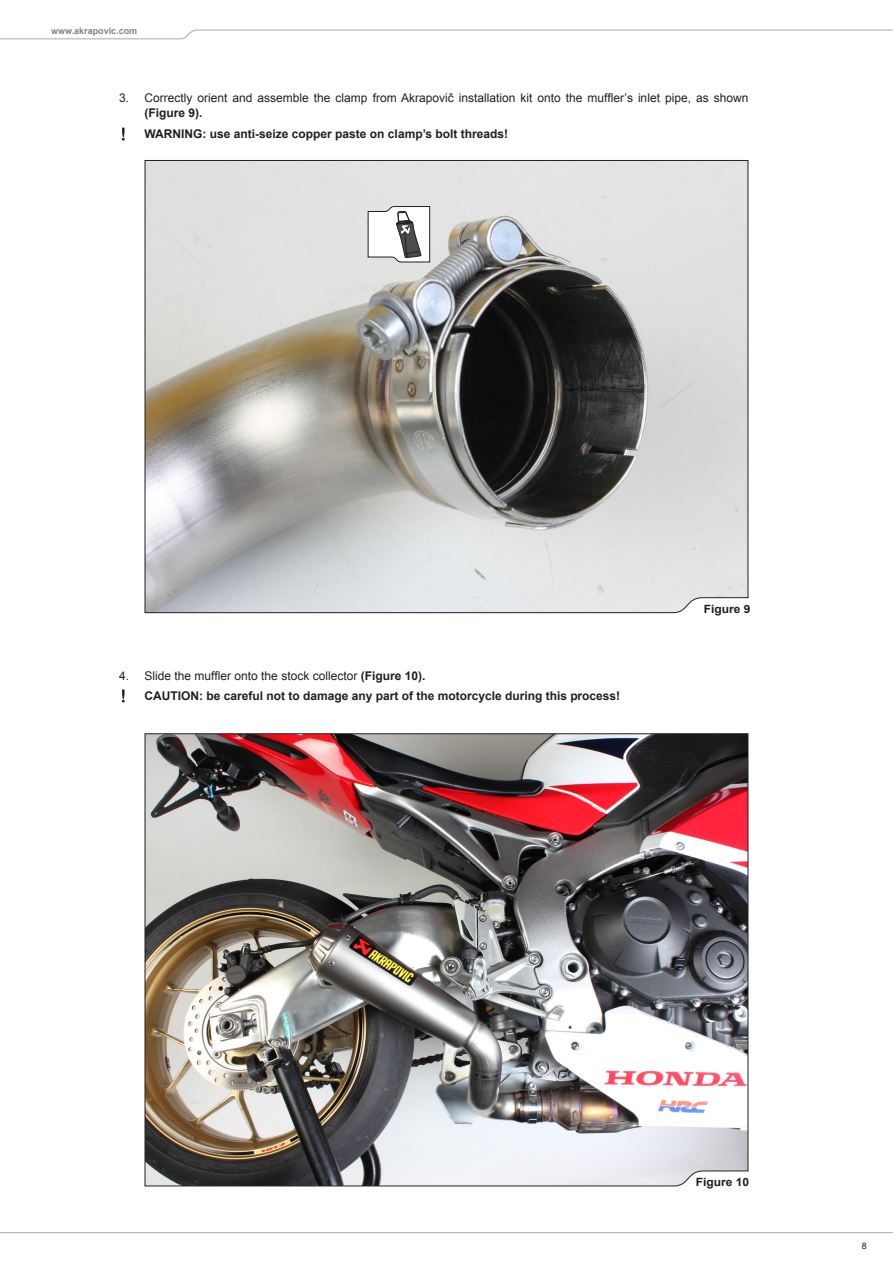
<style>
.page{position:relative;width:893px;height:1263px;background:#fff}
.page>*{position:absolute;margin:0;border:0;box-sizing:border-box;transform-origin:0 0}
.body_txt_bold{font:12px/14.4px "Arial";color:#231f20}
.body_txt_bold-2{font:700 12px "Arial";color:#231f20}
.body_txt_bold-3{font:700 11.4px "Arial";color:#231f20;scale:1.05 1}
.t1{font:700 9px "Arial";color:#808285}
.t2{font:9px "Arial";color:#231f20}
.s1{font-weight:700}
</style>
<div class="page">
<svg style="left:0;top:29px;width:893px;height:10px"></svg>
<svg style="left:0;top:1232px;width:893px;height:2px;background:#d3d3d5"></svg>
<svg style="left:122px;top:128px;width:3px;height:12px"></svg>
<svg style="left:122px;top:689px;width:3px;height:13px"></svg>
<svg style="left:144px;top:160px;width:605px;height:453px;background:#b1b1ae"></svg>
<img style="left:144px;top:733px;width:605px;height:454px">
<svg style="left:367px;top:206px;width:63px;height:57px"></svg>
<p class="t1" style="left:51px;top:25px;width:88px">www.akrapovic.com</p>
<p class="body_txt_bold" style="left:119px;top:91px;width:12px">3.</p>
<p class="body_txt_bold" style="left:145px;top:91px;width:605px">Correctly orient and assemble the clamp from Akrapovič installation kit onto the muffler’s inlet pipe, as shown <span class="s1">(Figure 9).</span></p>
<p class="body_txt_bold-2" style="left:145px;top:126px;width:365px">WARNING: use anti-seize copper paste on clamp’s bolt threads!</p>
<p class="body_txt_bold" style="left:119px;top:669px;width:12px">4.</p>
<p class="body_txt_bold" style="left:145px;top:669px;width:282px">Slide the muffler onto the stock collector <span class="s1">(Figure 10).</span></p>
<p class="body_txt_bold-2" style="left:145px;top:688px;width:477px">CAUTION: be careful not to damage any part of the motorcycle during this process!</p>
<p class="body_txt_bold-3" style="left:704px;top:601px;width:46px">Figure 9</p>
<p class="body_txt_bold-3" style="left:696px;top:1175px;width:52px">Figure 10</p>
<p class="t2" style="left:862px;top:1240px;width:7px">8</p>
</div>
